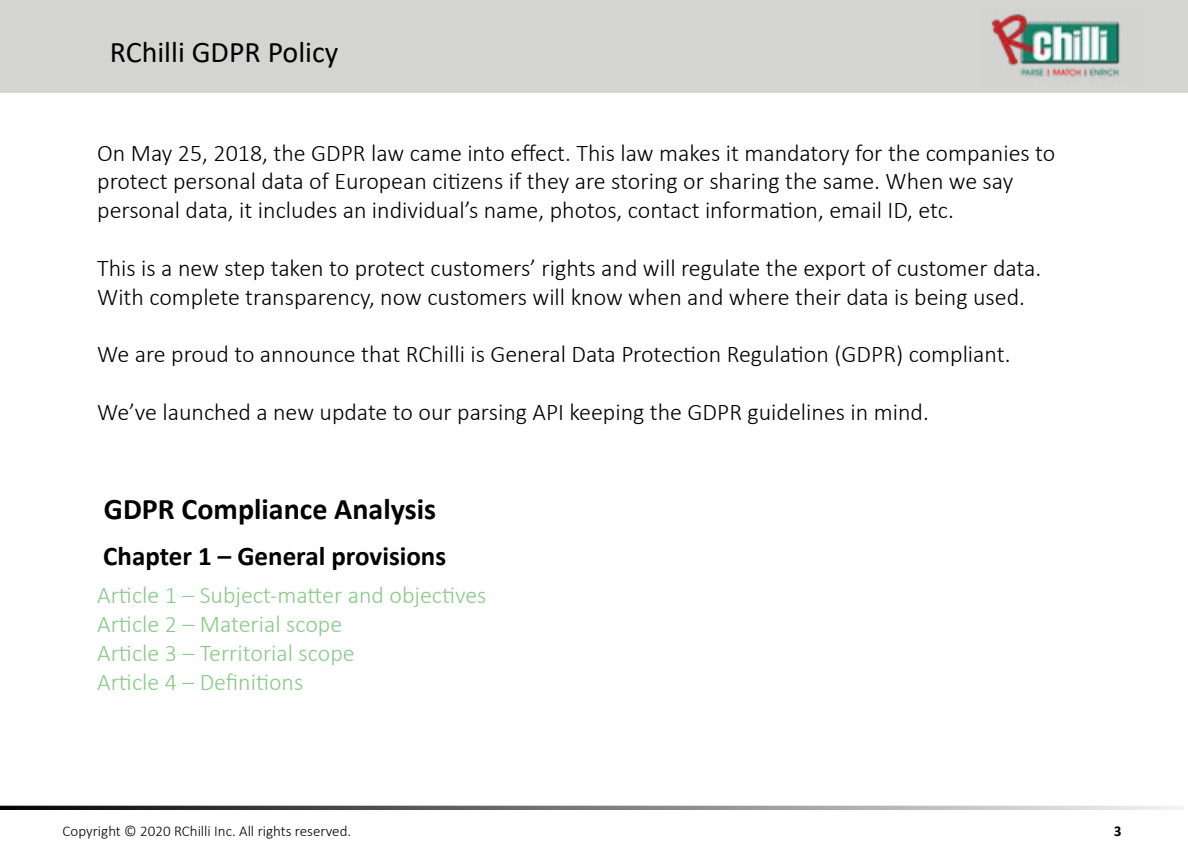
<style>
.page{position:relative;width:1188px;height:864px;background:#fff}
.page>*{position:absolute;margin:0;border:0;box-sizing:border-box;transform-origin:0 0}
.t1{font:700 30px "Calibri";color:#000101}
.t2{font:30px "Calibri";color:#000101}
.t3{font:700 27px "Calibri";color:#000101}
.t4{font:300 24px/28.8px "Calibri";color:#000101}
.t5{font:300 24px/28.8px "Calibri";color:#8aca88}
.t6{font:300 15px "Calibri";color:#000101}
.t7{font:700 15px "Calibri";color:#000101}
</style>
<div class="page">
<svg style="left:0;top:806px;width:1183px;height:4px;background:#7a7a7a"></svg>
<div style="left:1px;top:1px;width:1186px;height:91px;background:#d4d4d3"></div>
<div style="left:0;top:0;width:1188px;height:93px;border:2px solid #d4d4d3"></div>
<img style="left:991px;top:14px;width:130px;height:65px">
<p class="t2" style="left:110px;top:32px;width:230px">RChilli GDPR Policy</p>
<p class="t4" style="left:97px;top:138px;width:960px">On May 25, 2018, the GDPR law came into effect. This law makes it mandatory for the companies to protect personal data of European citizens if they are storing or sharing the same. When we say personal data, it includes an individual’s name, photos, contact information, email ID, etc.</p>
<p class="t4" style="left:97px;top:253px;width:946px">This is a new step taken to protect customers’ rights and will regulate the export of customer data.<br>With complete transparency, now customers will know when and where their data is being used.</p>
<p class="t4" style="left:97px;top:340px;width:915px">We are proud to announce that RChilli is General Data Protection Regulation (GDPR) compliant.</p>
<p class="t4" style="left:97px;top:397px;width:833px">We’ve launched a new update to our parsing API keeping the GDPR guidelines in mind.</p>
<p class="t1" style="left:104px;top:488px;width:334px">GDPR Compliance Analysis</p>
<p class="t3" style="left:103px;top:537px;width:344px">Chapter 1 – General provisions</p>
<p class="t5" style="left:97px;top:581px;width:391px">Article 1 – Subject-matter and objectives<br>Article 2 – Material scope<br>Article 3 – Territorial scope<br>Article 4 – Definitions</p>
<p class="t6" style="left:63px;top:822px;width:290px">Copyright © 2020 RChilli Inc. All rights reserved.</p>
<p class="t7" style="left:1114px;top:821px;width:9px">3</p>
</div>
